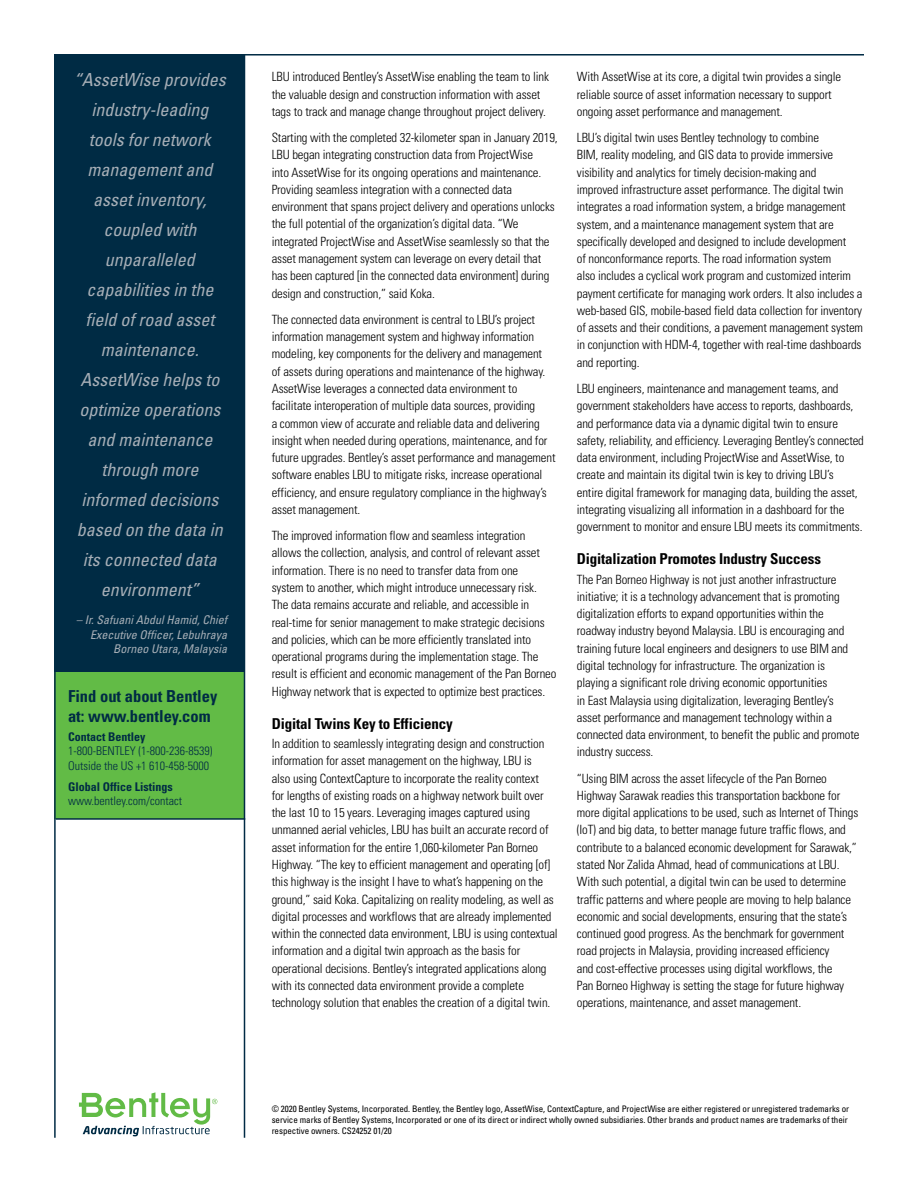
<style>
.page{position:relative;width:918px;height:1188px;background:#fff}
.page>*{position:absolute;margin:0;border:0;box-sizing:border-box;transform-origin:0 0}
.t1{font:italic condensed 18px/30px "Univers";color:#a7afb7;text-align:center}
.t2{font:700 condensed 16.5px/19.8px "Univers";color:#002b44}
.t3{font:700 condensed 15px "Univers";letter-spacing:-.01em;color:#000}
.t4{font:300 condensed 12.75px/17.2px "Univers";letter-spacing:-.01em;color:#000}
.t5{font:300 condensed 12px/14.4px "Univers";color:#002b44}
.t6{font:italic condensed 12px/14.4px "Univers";color:#a7afb7;text-align:right}
.t7{font:700 condensed 12px "Univers";color:#002b44}
.t8{font:condensed 9px/10.8px "Univers";letter-spacing:-.005em;color:#000}
</style>
<div class="page">
<div style="left:55px;top:195px;width:190px;height:623px;background:#62bb46"></div>
<hr style="left:56px;top:818px;width:189px;height:2px;background:#002b44">
<div style="left:55px;top:54px;width:190px;height:617px;background:#002b44"></div>
<hr style="left:244px;top:54px;width:1px;height:1084px;background:#002b44">
<hr style="left:54px;top:54px;width:2px;height:1084px;background:#002b44">
<hr style="left:56px;top:54px;width:808px;height:2px;background:#002b44">
<svg style="left:79px;top:1092px;width:138px;height:44px"></svg>
<p class="t1" style="left:74px;top:65px;width:153px">“AssetWise provides industry-leading tools for network management and asset inventory, coupled with unparalleled capabilities in the field of road asset maintenance.<br>AssetWise helps to optimize operations and maintenance through more informed decisions based on the data in its connected data environment”</p>
<p class="t6" style="left:76px;top:613px;width:153px">– Ir. Safuani Abdul Hamid, Chief<br>Executive Officer, Lebuhraya<br>Borneo Utara, Malaysia</p>
<p class="t2" style="left:68px;top:686px;width:151px">Find out about Bentley at: www.bentley.com</p>
<p class="t7" style="left:68px;top:729px;width:79px">Contact Bentley</p>
<p class="t5" style="left:68px;top:744px;width:146px">1-800-BENTLEY (1-800-236-8539)<br>Outside the US +1 610-458-5000</p>
<p class="t7" style="left:68px;top:779px;width:106px">Global Office Listings</p>
<p class="t5" style="left:68px;top:794px;width:116px">www.bentley.com/contact</p>
<p class="t4" style="left:272px;top:68px;width:279px">LBU introduced Bentley’s AssetWise enabling the team to link the valuable design and construction information with asset tags to track and manage change throughout project delivery.</p>
<p class="t4" style="left:272px;top:129px;width:288px">Starting with the completed 32-kilometer span in January 2019, LBU began integrating construction data from ProjectWise<br>into AssetWise for its ongoing operations and maintenance.<br>Providing seamless integration with a connected data environment that spans project delivery and operations unlocks the full potential of the organization’s digital data. “We integrated ProjectWise and AssetWise seamlessly so that the asset management system can leverage on every detail that has been captured [in the connected data environment] during design and construction,” said Koka.</p>
<p class="t4" style="left:272px;top:311px;width:285px">The connected data environment is central to LBU’s project information management system and highway information modeling, key components for the delivery and management<br>of assets during operations and maintenance of the highway.<br>AssetWise leverages a connected data environment to facilitate interoperation of multiple data sources, providing<br>a common view of accurate and reliable data and delivering insight when needed during operations, maintenance, and for future upgrades. Bentley’s asset performance and management software enables LBU to mitigate risks, increase operational efficiency, and ensure regulatory compliance in the highway’s asset management.</p>
<p class="t4" style="left:272px;top:527px;width:286px">The improved information flow and seamless integration allows the collection, analysis, and control of relevant asset information. There is no need to transfer data from one<br>system to another, which might introduce unnecessary risk.<br>The data remains accurate and reliable, and accessible in real-time for senior management to make strategic decisions and policies, which can be more efficiently translated into operational programs during the implementation stage. The result is efficient and economic management of the Pan Borneo Highway network that is expected to optimize best practices.</p>
<p class="t3" style="left:272px;top:714px;width:183px">Digital Twins Key to Efficiency</p>
<p class="t4" style="left:272px;top:735px;width:288px">In addition to seamlessly integrating design and construction information for asset management on the highway, LBU is<br>also using ContextCapture to incorporate the reality context<br>for lengths of existing roads on a highway network built over the last 10 to 15 years. Leveraging images captured using unmanned aerial vehicles, LBU has built an accurate record of asset information for the entire 1,060-kilometer Pan Borneo Highway. “The key to efficient management and operating [of] this highway is the insight I have to what’s happening on the ground,” said Koka. Capitalizing on reality modeling, as well as digital processes and workflows that are already implemented within the connected data environment, LBU is using contextual information and a digital twin approach as the basis for operational decisions. Bentley’s integrated applications along with its connected data environment provide a complete technology solution that enables the creation of a digital twin.</p>
<p class="t4" style="left:577px;top:68px;width:266px">With AssetWise at its core, a digital twin provides a single reliable source of asset information necessary to support ongoing asset performance and management.</p>
<p class="t4" style="left:577px;top:129px;width:288px">LBU’s digital twin uses Bentley technology to combine<br>BIM, reality modeling, and GIS data to provide immersive visibility and analytics for timely decision-making and<br>improved infrastructure asset performance. The digital twin integrates a road information system, a bridge management system, and a maintenance management system that are specifically developed and designed to include development<br>of nonconformance reports. The road information system<br>also includes a cyclical work program and customized interim payment certificate for managing work orders. It also includes a web-based GIS, mobile-based field data collection for inventory of assets and their conditions, a pavement management system in conjunction with HDM-4, together with real-time dashboards and reporting.</p>
<p class="t4" style="left:577px;top:380px;width:289px">LBU engineers, maintenance and management teams, and government stakeholders have access to reports, dashboards, and performance data via a dynamic digital twin to ensure safety, reliability, and efficiency. Leveraging Bentley’s connected data environment, including ProjectWise and AssetWise, to create and maintain its digital twin is key to driving LBU’s<br>entire digital framework for managing data, building the asset, integrating visualizing all information in a dashboard for the government to monitor and ensure LBU meets its commitments.</p>
<p class="t3" style="left:577px;top:550px;width:246px">Digitalization Promotes Industry Success</p>
<p class="t4" style="left:577px;top:571px;width:284px">The Pan Borneo Highway is not just another infrastructure initiative; it is a technology advancement that is promoting digitalization efforts to expand opportunities within the roadway industry beyond Malaysia. LBU is encouraging and training future local engineers and designers to use BIM and digital technology for infrastructure. The organization is playing a significant role driving economic opportunities<br>in East Malaysia using digitalization, leveraging Bentley’s asset performance and management technology within a connected data environment, to benefit the public and promote industry success.</p>
<p class="t4" style="left:577px;top:770px;width:283px">“Using BIM across the asset lifecycle of the Pan Borneo Highway Sarawak readies this transportation backbone for more digital applications to be used, such as Internet of Things (IoT) and big data, to better manage future traffic flows, and contribute to a balanced economic development for Sarawak,” stated Nor Zalida Ahmad, head of communications at LBU.<br>With such potential, a digital twin can be used to determine traffic patterns and where people are moving to help balance economic and social developments, ensuring that the state’s continued good progress. As the benchmark for government road projects in Malaysia, providing increased efficiency<br>and cost-effective processes using digital workflows, the<br>Pan Borneo Highway is setting the stage for future highway operations, maintenance, and asset management.</p>
<p class="t8" style="left:272px;top:1104px;width:579px">© 2020 Bentley Systems, Incorporated. Bentley, the Bentley logo, AssetWise, ContextCapture, and ProjectWise are either registered or unregistered trademarks or service marks of Bentley Systems, Incorporated or one of its direct or indirect wholly owned subsidiaries. Other brands and product names are trademarks of their respective owners. CS24252 01/20</p>
</div>
